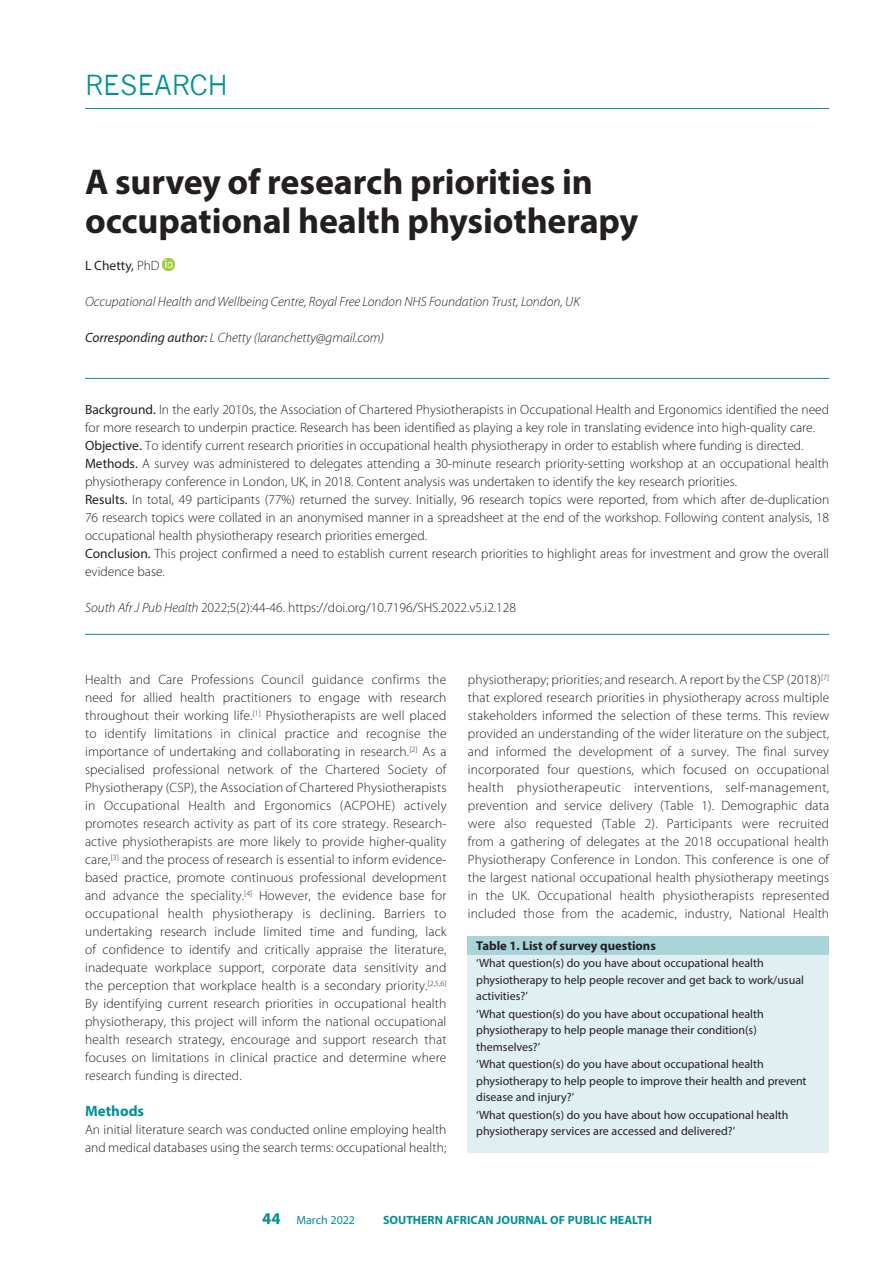
<style>
.page{position:relative;width:893px;height:1263px;background:#fff}
.page>*{position:absolute;margin:0;border:0;box-sizing:border-box;transform-origin:0 0}
.A_HEAD{font:700 36px/39px "Myriad Pro";letter-spacing:-.005em;color:#231f20}
.t1{font:27px "News Gothic";color:#009097}
.B_HEAD_1{font:700 15px "Myriad Pro";color:#009097}
.BODY_TEXT_NO_INDENT{font:300 13.5px/18px "Myriad Pro";color:#231f20}
.AUTHORS_DETAILS{font:italic 300 13.5px "Myriad Pro";color:#231f20}
.STRENGTH_HEALTH_SYS{font:300 13.5px "Myriad Pro";color:#231f20}
.CORRESPONDING_AUTHOR{font:italic 300 13.5px "Myriad Pro";color:#231f20}
.AUTHORS_NAME{font:13.5px "Myriad Pro";color:#231f20}
.TABLE_HEAD{font:700 12.75px "Myriad Pro";color:#231f20}
.TABLE_COPY{font:12px/16.5px "Myriad Pro";color:#231f20}
.t2{font:700 12px "Myriad Pro";color:#009097}
.t3{font:12px "Myriad Pro";color:#009097}
.s1{font-weight:300}
.s2{font-weight:400}
.s3{font-style:italic}
.s4{font-weight:700;font-size:16.5px}
</style>
<div class="page">
<hr style="left:85px;top:108px;width:744px;height:1px;background:#009097">
<svg style="left:163px;top:258px;width:12px;height:12px"></svg>
<hr style="left:85px;top:378px;width:744px;height:1px;background:#009097">
<hr style="left:85px;top:634px;width:744px;height:1px;background:#009097">
<div style="left:468px;top:936px;width:361px;height:216px;background:#e0eff1"></div>
<div style="left:468px;top:936px;width:361px;height:18px;background:#a9d4d9"></div>
<h2 class="t1" style="left:85px;top:70px;width:144px">RESEARCH</h2>
<h1 class="A_HEAD" style="left:85px;top:161px;width:555px">A survey of research priorities in occupational health physiotherapy</h1>
<p class="AUTHORS_NAME" style="left:85px;top:257px;width:76px">L Chetty, <span class="s1">PhD</span></p>
<p class="AUTHORS_DETAILS" style="left:85px;top:294px;width:496px">Occupational Health and Wellbeing Centre, Royal Free London NHS Foundation Trust, London, UK</p>
<p class="CORRESPONDING_AUTHOR" style="left:85px;top:330px;width:301px"><span class="s2">Corresponding author:</span> L Chetty (laranchetty@gmail.com)</p>
<p class="BODY_TEXT_NO_INDENT" style="left:85px;top:401px;width:746px"><span class="s2">Background.</span> In the early 2010s, the Association of Chartered Physiotherapists in Occupational Health and Ergonomics identified the need for more research to underpin practice. Research has been identified as playing a key role in translating evidence into high-quality care.</p>
<p class="BODY_TEXT_NO_INDENT" style="left:85px;top:437px;width:720px"><span class="s2">Objective.</span> To identify current research priorities in occupational health physiotherapy in order to establish where funding is directed.</p>
<p class="BODY_TEXT_NO_INDENT" style="left:85px;top:455px;width:746px"><span class="s2">Methods.</span> A survey was administered to delegates attending a 30-minute research priority-setting workshop at an occupational health physiotherapy conference in London, UK, in 2018. Content analysis was undertaken to identify the key research priorities.</p>
<p class="BODY_TEXT_NO_INDENT" style="left:85px;top:491px;width:746px;text-align:justify"><span class="s2">Results.</span> In total, 49 participants (77%) returned the survey. Initially, 96 research topics were reported, from which after de-duplication 76 research topics were collated in an anonymised manner in a spreadsheet at the end of the workshop. Following content analysis, 18 occupational health physiotherapy research priorities emerged.</p>
<p class="BODY_TEXT_NO_INDENT" style="left:85px;top:545px;width:746px"><span class="s2">Conclusion.</span> This project confirmed a need to establish current research priorities to highlight areas for investment and grow the overall evidence base.</p>
<p class="STRENGTH_HEALTH_SYS" style="left:85px;top:600px;width:433px"><span class="s3">South Afr J Pub Health</span> 2022;5(2):44-46. https://doi.org/10.7196/SHS.2022.v5.i2.128</p>
<p class="BODY_TEXT_NO_INDENT" style="left:85px;top:671px;width:363px;text-align:justify">Health and Care Professions Council guidance confirms the need for allied health practitioners to engage with research throughout their working life.<sup>[1]</sup> Physiotherapists are well placed to identify limitations in clinical practice and recognise the importance of undertaking and collaborating in research.<sup>[2]</sup> As a specialised professional network of the Chartered Society of Physiotherapy (CSP), the Association of Chartered Physiotherapists in Occupational Health and Ergonomics (ACPOHE) actively promotes research activity as part of its core strategy. Research&shy;active physiotherapists are more likely to provide higher-quality care,<sup>[3]</sup> and the process of research is essential to inform evidence&shy;based practice, promote continuous professional development and advance the speciality.<sup>[4]</sup> However, the evidence base for occupational health physiotherapy is declining. Barriers to undertaking research include limited time and funding, lack of confidence to identify and critically appraise the literature, inadequate workplace support, corporate data sensitivity and the perception that workplace health is a secondary priority.<sup>[2,5,6] </sup>By identifying current research priorities in occupational health physiotherapy, this project will inform the national occupational health research strategy, encourage and support research that focuses on limitations in clinical practice and determine where research funding is directed.</p>
<h2 class="B_HEAD_1" style="left:85px;top:1101px;width:61px">Methods</h2>
<p class="BODY_TEXT_NO_INDENT" style="left:85px;top:1121px;width:363px">An initial literature search was conducted online employing health and medical databases using the search terms: occupational health;</p>
<p class="BODY_TEXT_NO_INDENT" style="left:468px;top:671px;width:363px;text-align:justify">physiotherapy; priorities; and research. A report by the CSP (2018)<sup>[7] </sup>that explored research priorities in physiotherapy across multiple stakeholders informed the selection of these terms. This review provided an understanding of the wider literature on the subject, and informed the development of a survey. The final survey incorporated four questions, which focused on occupational health physiotherapeutic interventions, self-management, prevention and service delivery (Table 1). Demographic data were also requested (Table 2). Participants were recruited from a gathering of delegates at the 2018 occupational health Physiotherapy Conference in London. This conference is one of the largest national occupational health physiotherapy meetings in the UK. Occupational health physiotherapists represented included those from the academic, industry, National Health</p>
<p class="TABLE_HEAD" style="left:476px;top:937px;width:181px">Table 1. List of survey questions</p>
<p class="TABLE_COPY" style="left:476px;top:955px;width:329px">‘What question(s) do you have about occupational health physiotherapy to help people recover and get back to work/usual activities?’</p>
<p class="TABLE_COPY" style="left:476px;top:1005px;width:289px">‘What question(s) do you have about occupational health physiotherapy to help people manage their condition(s) themselves?’</p>
<p class="TABLE_COPY" style="left:476px;top:1056px;width:332px">‘What question(s) do you have about occupational health physiotherapy to help people to improve their health and prevent disease and injury?’</p>
<p class="TABLE_COPY" style="left:476px;top:1106px;width:314px">‘What question(s) do you have about how occupational health physiotherapy services are accessed and delivered?’</p>
<p class="t3" style="left:262px;top:1213px;width:94px"><span class="s4">44</span> March 2022</p>
<p class="t2" style="left:383px;top:1212px;width:270px">SOUTHERN AFRICAN JOURNAL OF PUBLIC HEALTH</p>
</div>
